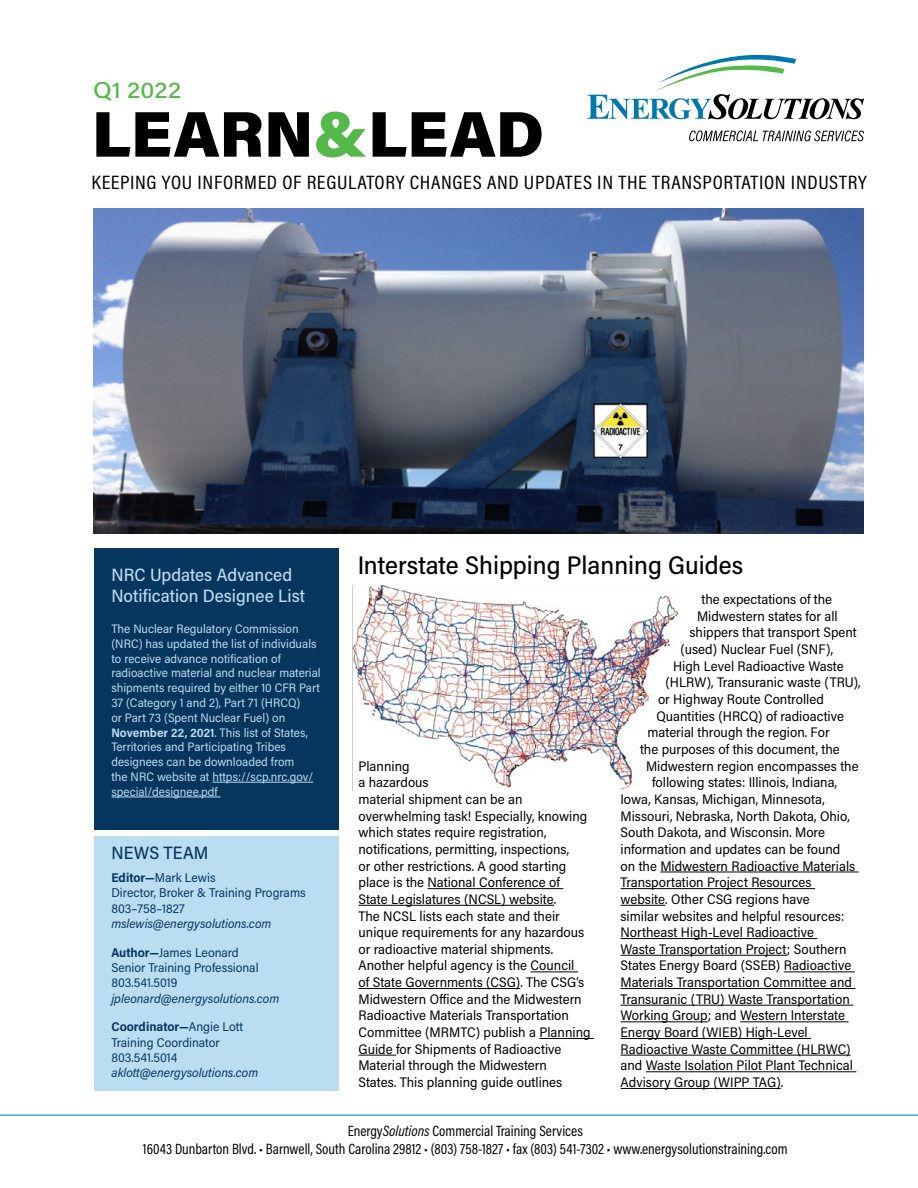
<style>
.page{position:relative;width:918px;height:1188px;background:#fff}
.page>*{position:absolute;margin:0;border:0;box-sizing:border-box;transform-origin:0 0}
.bodyText{font:900 64.5px "Acumin Pro";letter-spacing:-.005em;color:#000}
.small_article_title{font:500 25.5px "Acumin Pro Semi Cond";color:#000}
.t1{font:500 22.95px "Acumin Pro";letter-spacing:.005em;color:#54b948;scale:1.08 1}
.t2{font:19.5px "Acumin Pro Cond";letter-spacing:.03em;color:#000;scale:1.08 1}
.small_article_title-2{font:500 17.85px/21.5px "Acumin Pro Semi Cond";color:#bbddf2}
.small_article_title-3{font:500 17.85px "Acumin Pro Semi Cond";letter-spacing:.005em;color:#06355e}
.t3{font:15px/18px "Acumin Pro Cond";color:#000;text-align:center}
.bodyText-2{font:13.8px/16.6px "Acumin Pro Semi Cond";color:#000}
.bodyText-3{font:12.75px/15.3px "Acumin Pro Semi Cond";color:#06355e}
.bodyText-4{font:12.3px/14.9px "Acumin Pro Semi Cond";color:#bbddf2}
.s1{color:#54b948}
.s2{font-weight:700}
.s3{font-style:italic}
</style>
<div class="page">
<div style="left:94px;top:837px;width:245px;height:254px;background:#bbddf2"></div>
<div style="left:94px;top:549px;width:245px;height:281px;background:#06355e"></div>
<svg style="left:587px;top:54px;width:277px;height:65px"></svg>
<svg style="left:689px;top:131px;width:175px;height:10px"></svg>
<hr style="left:0;top:1115px;width:918px;height:1px;background:#008fc5">
<img style="left:93px;top:208px;width:771px;height:326px">
<hr style="left:212px;top:782px;width:101px;height:1px;background:#bbddf2">
<hr style="left:111px;top:797px;width:110px;height:1px;background:#bbddf2">
<img style="left:353px;top:585px;width:324px;height:205px">
<hr style="left:428px;top:888px;width:135px;height:1px;background:#000">
<hr style="left:359px;top:905px;width:195px;height:1px;background:#000">
<hr style="left:531px;top:972px;width:47px;height:1px;background:#000">
<hr style="left:359px;top:988px;width:161px;height:1px;background:#000">
<hr style="left:540px;top:1038px;width:54px;height:1px;background:#000">
<hr style="left:359px;top:1055px;width:37px;height:1px;background:#000">
<hr style="left:660px;top:872px;width:199px;height:1px;background:#000">
<hr style="left:621px;top:888px;width:194px;height:1px;background:#000">
<hr style="left:621px;top:905px;width:44px;height:1px;background:#000">
<hr style="left:621px;top:938px;width:196px;height:1px;background:#000">
<hr style="left:621px;top:955px;width:166px;height:1px;background:#000">
<hr style="left:784px;top:972px;width:71px;height:1px;background:#000">
<hr style="left:621px;top:988px;width:235px;height:1px;background:#000">
<hr style="left:621px;top:1005px;width:232px;height:1px;background:#000">
<hr style="left:621px;top:1021px;width:87px;height:1px;background:#000">
<hr style="left:740px;top:1021px;width:109px;height:1px;background:#000">
<hr style="left:621px;top:1038px;width:190px;height:1px;background:#000">
<hr style="left:621px;top:1055px;width:230px;height:1px;background:#000">
<hr style="left:646px;top:1071px;width:210px;height:1px;background:#000">
<hr style="left:621px;top:1088px;width:160px;height:1px;background:#000">
<img style="left:593px;top:403px;width:55px;height:55px">
<p class="t1" style="left:93px;top:74px;width:83px">Q1 2022</p>
<p class="bodyText" style="left:92px;top:88px;width:454px">LEARN<span class="s1">&amp;</span>LEAD</p>
<p class="t2" style="left:92px;top:170px;width:719px">KEEPING YOU INFORMED OF REGULATORY CHANGES AND UPDATES IN THE TRANSPORTATION INDUSTRY</p>
<p class="small_article_title-2" style="left:111px;top:563px;width:195px">NRC Updates Advanced<br>Notification Designee List</p>
<p class="bodyText-4" style="left:111px;top:621px;width:211px">The Nuclear Regulatory Commission (NRC) has updated the list of individuals to receive advance notification of radioactive material and nuclear material shipments required by either 10 CFR Part 37 (Category 1 and 2), Part 71 (HRCQ)<br>or Part 73 (Spent Nuclear Fuel) on <span class="s2">November 22, 2021</span>. This list of States, Territories and Participating Tribes designees can be downloaded from<br>the NRC website at https://scp.nrc.gov/ special/designee.pdf</p>
<p class="small_article_title-3" style="left:111px;top:840px;width:99px">NEWS TEAM</p>
<p class="bodyText-3" style="left:111px;top:869px;width:196px"><span class="s2">Editor—</span>Mark Lewis<br>Director, Broker &amp; Training Programs<br>803–758–1827 <span class="s3">mslewis@energysolutions.com</span></p>
<p class="bodyText-3" style="left:111px;top:944px;width:169px"><span class="s2">Author—</span>James Leonard<br>Senior Training Professional<br>803.541.5019 <span class="s3">jpleonard@energysolutions.com</span></p>
<p class="bodyText-3" style="left:111px;top:1019px;width:148px"><span class="s2">Coordinator—</span>Angie Lott<br>Training Coordinator<br>803.541.5014 <span class="s3">aklott@energysolutions.com</span></p>
<p class="small_article_title" style="left:358px;top:547px;width:387px">Interstate Shipping Planning Guides</p>
<p class="bodyText-2" style="left:359px;top:757px;width:234px">Planning<br>a hazardous<br>material shipment can be an overwhelming task! Especially, knowing which states require registration, notifications, permitting, inspections,<br>or other restrictions. A good starting place is the National Conference of State Legislatures (NCSL) website.<br>The NCSL lists each state and their unique requirements for any hazardous or radioactive material shipments.<br>Another helpful agency is the Council<br>of State Governments (CSG). The CSG’s Midwestern Office and the Midwestern Radioactive Materials Transportation Committee (MRMTC) publish a Planning Guide for Shipments of Radioactive Material through the Midwestern<br>States. This planning guide outlines</p>
<p class="bodyText-2" style="left:702px;top:590px;width:132px">the expectations of the</p>
<p class="bodyText-2" style="left:697px;top:607px;width:142px">Midwestern states for all</p>
<p class="bodyText-2" style="left:690px;top:624px;width:169px">shippers that transport Spent</p>
<p class="bodyText-2" style="left:681px;top:640px;width:154px">(used) Nuclear Fuel (SNF),</p>
<p class="bodyText-2" style="left:673px;top:657px;width:172px">High Level Radioactive Waste</p>
<p class="bodyText-2" style="left:666px;top:674px;width:197px">(HLRW), Transuranic waste (TRU),</p>
<p class="bodyText-2" style="left:658px;top:690px;width:167px">or Highway Route Controlled</p>
<p class="bodyText-2" style="left:657px;top:707px;width:189px">Quantities (HRCQ) of radioactive</p>
<p class="bodyText-2" style="left:648px;top:724px;width:184px">material through the region. For</p>
<p class="bodyText-2" style="left:640px;top:740px;width:201px">the purposes of this document, the</p>
<p class="bodyText-2" style="left:646px;top:757px;width:214px">Midwestern region encompasses the</p>
<p class="bodyText-2" style="left:652px;top:774px;width:187px">following states: Illinois, Indiana,</p>
<p class="bodyText-2" style="left:621px;top:790px;width:206px">Iowa, Kansas, Michigan, Minnesota,</p>
<p class="bodyText-2" style="left:621px;top:807px;width:231px">Missouri, Nebraska, North Dakota, Ohio,</p>
<p class="bodyText-2" style="left:621px;top:824px;width:206px">South Dakota, and Wisconsin. More</p>
<p class="bodyText-2" style="left:621px;top:840px;width:221px">information and updates can be found</p>
<p class="bodyText-2" style="left:621px;top:857px;width:236px">on the Midwestern Radioactive Materials</p>
<p class="bodyText-2" style="left:621px;top:874px;width:193px">Transportation Project Resources</p>
<p class="bodyText-2" style="left:621px;top:890px;width:191px">website. Other CSG regions have</p>
<p class="bodyText-2" style="left:621px;top:907px;width:225px">similar websites and helpful resources:</p>
<p class="bodyText-2" style="left:621px;top:923px;width:195px">Northeast High-Level Radioactive</p>
<p class="bodyText-2" style="left:621px;top:940px;width:227px">Waste Transportation Project; Southern</p>
<p class="bodyText-2" style="left:621px;top:957px;width:232px">States Energy Board (SSEB) Radioactive</p>
<p class="bodyText-2" style="left:621px;top:973px;width:233px">Materials Transportation Committee and</p>
<p class="bodyText-2" style="left:621px;top:990px;width:231px">Transuranic (TRU) Waste Transportation</p>
<p class="bodyText-2" style="left:621px;top:1007px;width:226px">Working Group; and Western Interstate</p>
<p class="bodyText-2" style="left:621px;top:1023px;width:189px">Energy Board (WIEB) High-Level</p>
<p class="bodyText-2" style="left:621px;top:1040px;width:232px">Radioactive Waste Committee (HLRWC)</p>
<p class="bodyText-2" style="left:621px;top:1057px;width:234px">and Waste Isolation Pilot Plant Technical</p>
<p class="bodyText-2" style="left:621px;top:1073px;width:164px">Advisory Group (WIPP TAG).</p>
<p class="t3" style="left:143px;top:1121px;width:646px">Energy<span class="s3">Solutions</span> Commercial Training Services<br>16043 Dunbarton Blvd. • Barnwell, South Carolina 29812 • (803) 758-1827 • fax (803) 541-7302 • www.energysolutionstraining.com</p>
</div>
